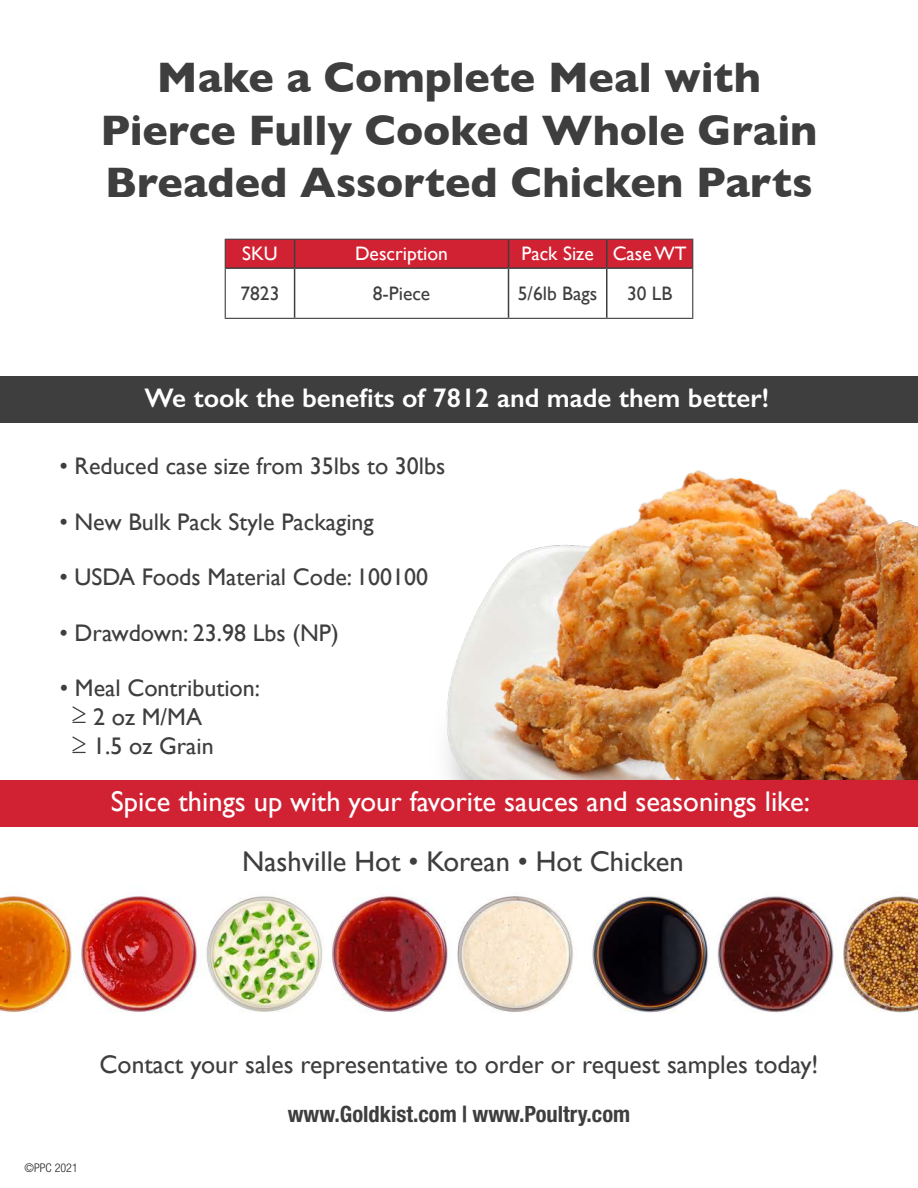
<style>
.page{position:relative;width:918px;height:1188px;background:#fff}
.page>*{position:absolute;margin:0;border:0;box-sizing:border-box;transform-origin:0 0}
.t1{font:700 43.5px "Gill Sans";color:#3e3e3f}
.t2{font:28.5px "Gill Sans";color:#fff}
.t3{font:28.5px "Gill Sans";color:#3e3e3f}
.t4{font:600 27px "Gill Sans";color:#fff}
.t5{font:25.5px "Gill Sans";color:#3e3e3f}
.t6{font:24px "Gill Sans";color:#3e3e3f}
.t7{font:700 condensed 22.5px "Helvetica Neue LT Std";color:#3e3e3f}
.t8{font:19.5px "Gill Sans";color:#fff}
.t9{font:19.5px "Gill Sans";color:#3e3e3f}
.t10{font:300 condensed 12px "Helvetica Neue LT Std";color:#231f20}
</style>
<div class="page">
<img style="left:446px;top:470px;width:472px;height:310px">
<img style="left:0;top:893px;width:918px;height:120px">
<div style="left:0;top:780px;width:918px;height:47px;background:#d12233"></div>
<div style="left:0;top:377px;width:918px;height:46px;background:#3e3e3f"></div>
<hr style="left:225px;top:268px;width:1px;height:50px;background:#3e3e3f">
<hr style="left:692px;top:268px;width:1px;height:50px;background:#3e3e3f">
<hr style="left:225px;top:318px;width:70px;height:1px;background:#3e3e3f">
<hr style="left:295px;top:318px;width:214px;height:1px;background:#3e3e3f">
<hr style="left:509px;top:318px;width:98px;height:1px;background:#3e3e3f">
<hr style="left:607px;top:318px;width:86px;height:1px;background:#3e3e3f">
<hr style="left:294px;top:269px;width:1px;height:49px;background:#3e3e3f">
<hr style="left:508px;top:269px;width:1px;height:49px;background:#3e3e3f">
<hr style="left:606px;top:269px;width:2px;height:49px;background:#3e3e3f">
<div style="left:225px;top:239px;width:468px;height:29px;background:#d12233"></div>
<hr style="left:606px;top:240px;width:2px;height:27px;background:#3e3e3f">
<hr style="left:226px;top:267px;width:69px;height:2px;background:#3e3e3f">
<hr style="left:295px;top:267px;width:214px;height:2px;background:#3e3e3f">
<hr style="left:509px;top:267px;width:98px;height:2px;background:#3e3e3f">
<hr style="left:607px;top:267px;width:85px;height:2px;background:#3e3e3f">
<svg style="left:72px;top:706px;width:14px;height:17px"></svg>
<svg style="left:72px;top:736px;width:14px;height:17px"></svg>
<p class="t1" style="left:157px;top:43px;width:606px">Make a Complete Meal with</p>
<p class="t1" style="left:101px;top:95px;width:718px">Pierce Fully Cooked Whole Grain</p>
<p class="t1" style="left:105px;top:148px;width:709px">Breaded Assorted Chicken Parts</p>
<p class="t8" style="left:242px;top:242px;width:37px">SKU</p>
<p class="t8" style="left:355px;top:242px;width:95px">Description</p>
<p class="t8" style="left:522px;top:242px;width:74px">Pack Size</p>
<p class="t8" style="left:613px;top:242px;width:76px">Case WT</p>
<p class="t9" style="left:240px;top:282px;width:40px">7823</p>
<p class="t9" style="left:373px;top:282px;width:59px">8-Piece</p>
<p class="t9" style="left:518px;top:282px;width:81px">5/6lb Bags</p>
<p class="t9" style="left:627px;top:282px;width:47px">30 LB</p>
<p class="t4" style="left:145px;top:381px;width:626px">We took the benefits of 7812 and made them better!</p>
<p class="t6" style="left:59px;top:452px;width:388px">• Reduced case size from 35lbs to 30lbs</p>
<p class="t6" style="left:59px;top:508px;width:316px">• New Bulk Pack Style Packaging</p>
<p class="t6" style="left:59px;top:563px;width:370px">• USDA Foods Material Code: 100100</p>
<p class="t6" style="left:59px;top:619px;width:281px">• Drawdown: 23.98 Lbs (NP)</p>
<p class="t6" style="left:60px;top:674px;width:202px">• Meal Contribution:</p>
<p class="t6" style="left:93px;top:703px;width:110px">2 oz M/MA</p>
<p class="t6" style="left:93px;top:731px;width:122px">1.5 oz Grain</p>
<p class="t2" style="left:111px;top:785px;width:701px">Spice things up with your favorite sauces and seasonings like:</p>
<p class="t3" style="left:242px;top:845px;width:443px">Nashville Hot • Korean • Hot Chicken</p>
<p class="t5" style="left:100px;top:1049px;width:720px">Contact your sales representative to order or request samples today!</p>
<p class="t10" style="left:25px;top:1161px;width:55px">©PPC 2021</p>
<p class="t7" style="left:288px;top:1100px;width:344px">www.Goldkist.com | www.Poultry.com</p>
</div>
